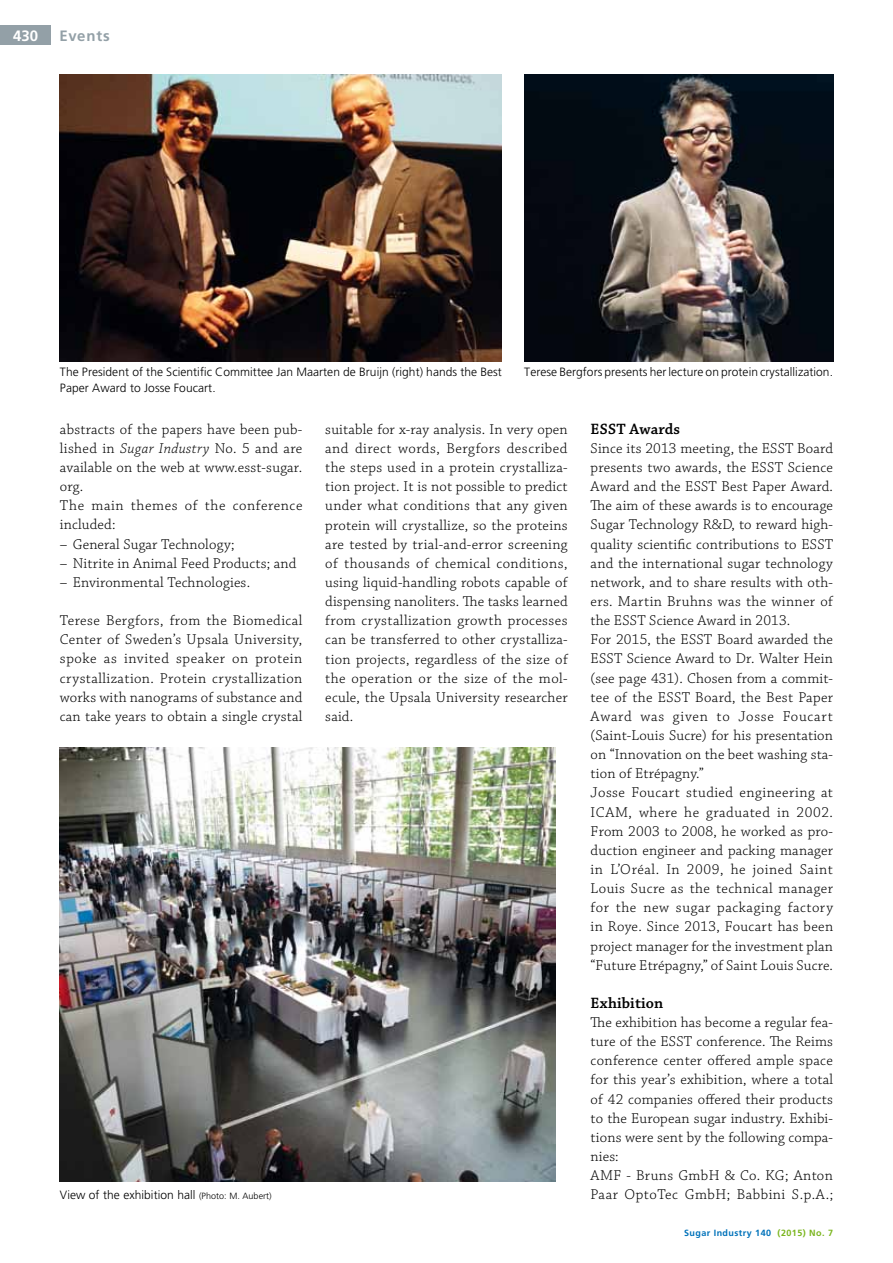
<style>
.page{position:relative;width:893px;height:1263px;background:#fff}
.page>*{position:absolute;margin:0;border:0;box-sizing:border-box;transform-origin:0 0}
.t1{font:600 15.75px "Chaparral Pro";letter-spacing:.01em;color:#000}
.t2{font:300 15px/19.2px "Chaparral Pro";letter-spacing:.015em;color:#000}
.t3{font:700 15px "Frutiger CE";letter-spacing:.05em;color:#93a0a7}
.t4{font:700 15px "Frutiger";color:#fff}
.t5{font:300 12px "Frutiger";letter-spacing:.005em;color:#000}
.t6{font:700 9px "Frutiger CE";letter-spacing:.05em;color:#0072ba}
.s1{font-style:italic}
.s2{font-size:9px}
.s3{color:#7ab51d}
</style>
<div class="page">
<div style="left:0;top:26px;width:51px;height:19px;background:#93a0a7"></div>
<img style="left:524px;top:74px;width:309px;height:287px">
<img style="left:60px;top:747px;width:496px;height:434px">
<img style="left:60px;top:75px;width:441px;height:286px">
<p class="t4" style="left:13px;top:27px;width:27px">430</p>
<p class="t3" style="left:60px;top:27px;width:52px">Events</p>
<p class="t5" style="left:60px;top:365px;width:443px">The President of the Scientific Committee Jan Maarten de Bruijn (right) hands the Best</p>
<p class="t5" style="left:524px;top:365px;width:310px">Terese Bergfors presents her lecture on protein crystallization.</p>
<p class="t5" style="left:60px;top:381px;width:157px">Paper Award to Josse Foucart.</p>
<p class="t2" style="left:60px;top:420px;width:244px">abstracts of the papers have been pub&shy;lished in <span class="s1">Sugar Industry</span> No. 5 and are available on the web at www.esst-sugar. org.<br>The main themes of the conference included:</p>
<p class="t2" style="left:60px;top:535px;width:176px">– General Sugar Technology;</p>
<p class="t2" style="left:60px;top:554px;width:238px">– Nitrite in Animal Feed Products; and</p>
<p class="t2" style="left:60px;top:573px;width:192px">– Environmental Technologies.</p>
<p class="t2" style="left:60px;top:611px;width:244px;text-align:justify">Terese Bergfors, from the Biomedical Center of Sweden’s Upsala University, spoke as invited speaker on protein crystallization. Protein crystallization works with nanograms of substance and can take years to obtain a single crystal</p>
<p class="t5" style="left:60px;top:1188px;width:213px">View of the exhibition hall <span class="s2">(Photo: M. Aubert)</span></p>
<p class="t2" style="left:325px;top:420px;width:244px;text-align:justify">suitable for x-ray analysis. In very open and direct words, Bergfors described the steps used in a protein crystalliza&shy;tion project. It is not possible to predict under what conditions that any given protein will crystallize, so the proteins are tested by trial-and-error screening of thousands of chemical conditions, using liquid-handling robots capable of dispensing nanoliters. The tasks learned from crystallization growth processes can be transferred to other crystalliza&shy;tion projects, regardless of the size of the operation or the size of the mol&shy;ecule, the Upsala University researcher said.</p>
<p class="t1" style="left:591px;top:420px;width:91px">ESST Awards</p>
<p class="t2" style="left:591px;top:439px;width:244px">Since its 2013 meeting, the ESST Board presents two awards, the ESST Science Award and the ESST Best Paper Award.<br>The aim of these awards is to encourage Sugar Technology R&amp;D, to reward high&shy;quality scientific contributions to ESST and the international sugar technology network, and to share results with oth&shy;ers. Martin Bruhns was the winner of the ESST Science Award in 2013.<br>For 2015, the ESST Board awarded the ESST Science Award to Dr. Walter Hein (see page 431). Chosen from a commit&shy;tee of the ESST Board, the Best Paper Award was given to Josse Foucart (Saint-Louis Sucre) for his presentation on “Innovation on the beet washing sta&shy;tion of Etrépagny.”<br>Josse Foucart studied engineering at ICAM, where he graduated in 2002.<br>From 2003 to 2008, he worked as pro&shy;duction engineer and packing manager in L’Oréal. In 2009, he joined Saint Louis Sucre as the technical manager for the new sugar packaging factory in Roye. Since 2013, Foucart has been project manager for the investment plan “Future Etrépagny,” of Saint Louis Sucre.</p>
<p class="t1" style="left:591px;top:994px;width:74px">Exhibition</p>
<p class="t2" style="left:591px;top:1013px;width:244px">The exhibition has become a regular fea&shy;ture of the ESST conference. The Reims conference center offered ample space for this year’s exhibition, where a total of 42 companies offered their products to the European sugar industry. Exhibi&shy;tions were sent by the following compa&shy;nies:<br>AMF - Bruns GmbH &amp; Co. KG; Anton Paar OptoTec GmbH; Babbini S.p.A.;</p>
<p class="t6" style="left:684px;top:1227px;width:150px">Sugar Industry 140 <span class="s3">(2015) No. 7</span></p>
</div>
